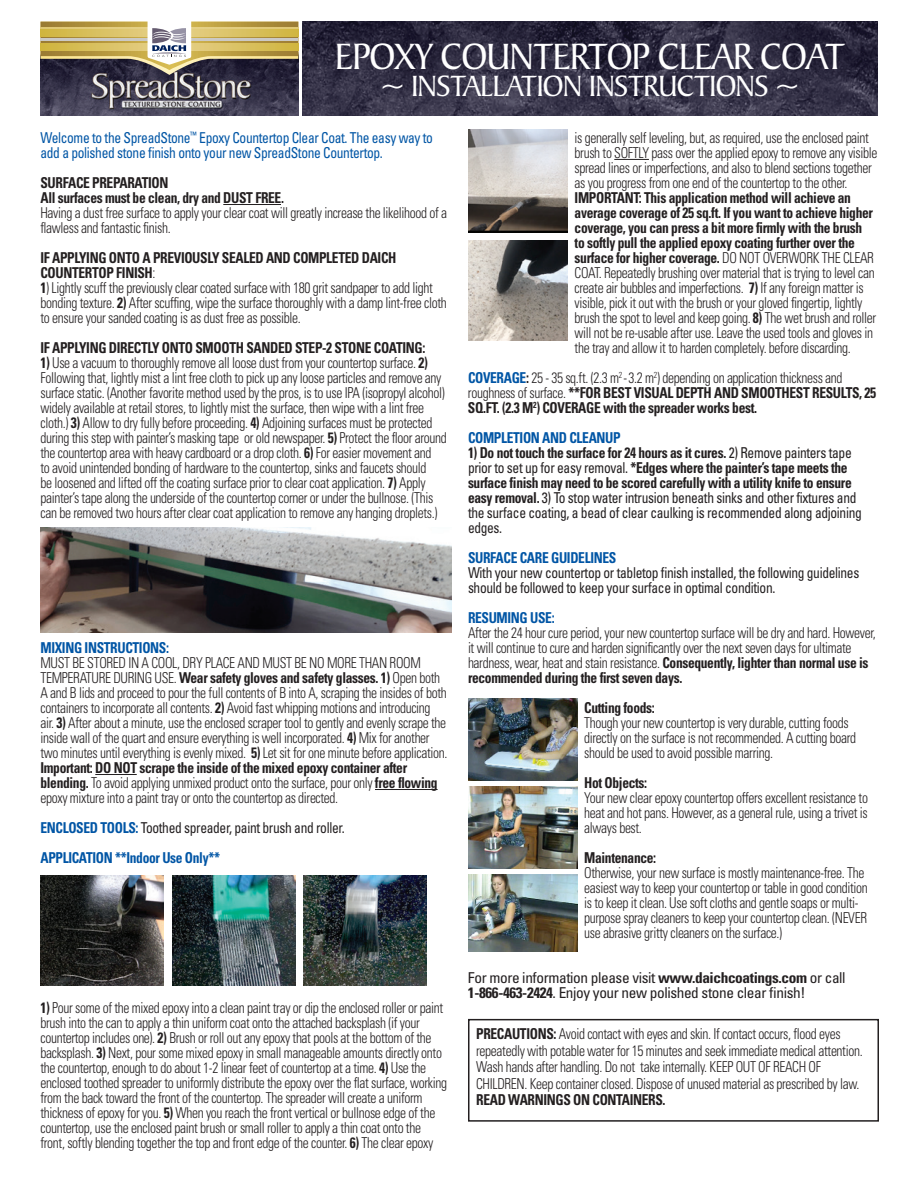
<style>
.page{position:relative;width:918px;height:1188px;background:#fff}
.page>*{position:absolute;margin:0;border:0;box-sizing:border-box;transform-origin:0 0}
.t1{font:39.3px "Baker Signet BT";letter-spacing:-.03em;color:#fff;scale:.95 1}
.t2{font:31.5px "Baker Signet BT";letter-spacing:-.03em;color:#fff;scale:.95 1}
.t3{font:300 condensed 15px/15px "Univers";letter-spacing:-.025em;color:#231f20;scale:.9 1}
.t4{font:condensed 15px/15px "Univers";letter-spacing:-.025em;color:#231f20;scale:.9 1}
.t5{font:700 condensed 15px/15px "Univers";letter-spacing:-.025em;color:#231f20;scale:.9 1}
.t6{font:700 condensed 15px/30px "Univers";letter-spacing:-.025em;color:#0155a5;scale:.9 1}
.t7{font:condensed 15px/15px "Univers";letter-spacing:-.025em;color:#0155a5;scale:.9 1}
.t8{font:condensed 15px/15px "Univers";letter-spacing:-.025em;color:#231f20}
.s1{font-weight:300}
.s2{font-weight:700}
.s3{font-weight:400;color:#231f20}
.s4{color:#0155a5}
</style>
<div class="page">
<img style="left:302px;top:22px;width:576px;height:94px">
<hr style="left:223px;top:204px;width:58px;height:1px;background:#231f20">
<hr style="left:95px;top:774px;width:42px;height:1px;background:#231f20">
<hr style="left:375px;top:789px;width:63px;height:1px;background:#231f20">
<hr style="left:614px;top:159px;width:35px;height:1px;background:#231f20">
<img style="left:468px;top:240px;width:100px;height:101px">
<img style="left:468px;top:130px;width:100px;height:102px">
<img style="left:468px;top:699px;width:109px;height:81px">
<img style="left:468px;top:787px;width:109px;height:81px">
<img style="left:468px;top:875px;width:109px;height:76px">
<img style="left:40px;top:75px;width:258px;height:41px">
<svg style="left:40px;top:22px;width:258px;height:53px;background:#a19267"></svg>
<div style="left:468px;top:1019px;width:411px;height:103px;border:2px solid #231f20"></div>
<img style="left:40px;top:527px;width:411px;height:106px">
<img style="left:172px;top:875px;width:123px;height:111px">
<img style="left:304px;top:875px;width:123px;height:111px">
<img style="left:40px;top:875px;width:124px;height:111px">
<h1 class="t1" style="left:335px;top:30px;width:539px">EPOXY COUNTERTOP CLEAR COAT</h1>
<h2 class="t2" style="left:380px;top:65px;width:443px">~ INSTALLATION INSTRUCTIONS ~</h2>
<p class="t7" style="left:40px;top:130px;width:438px">Welcome to the SpreadStone<sup>™</sup> Epoxy Countertop Clear Coat. The easy way to add a polished stone finish onto your new SpreadStone Countertop.</p>
<p class="t5" style="left:40px;top:175px;width:272px">SURFACE PREPARATION<br>All surfaces must be clean, dry and DUST FREE.</p>
<p class="t3" style="left:40px;top:205px;width:453px">Having a dust free surface to apply your clear coat will greatly increase the likelihood of a flawless and fantastic finish.</p>
<p class="t5" style="left:40px;top:250px;width:397px">IF APPLYING ONTO A PREVIOUSLY SEALED AND COMPLETED DAICH<br>COUNTERTOP FINISH<span class="s1">:</span></p>
<p class="t3" style="left:40px;top:280px;width:453px"><span class="s2">1</span>) Lightly scuff the previously clear coated surface with 180 grit sandpaper to add light bonding texture. <span class="s2">2)</span> After scuffing, wipe the surface thoroughly with a damp lint-free cloth to ensure your sanded coating is as dust free as possible.</p>
<p class="t5" style="left:40px;top:340px;width:429px">IF APPLYING DIRECTLY ONTO SMOOTH SANDED STEP-2 STONE COATING:</p>
<p class="t3" style="left:40px;top:355px;width:453px"><span class="s2">1)</span> Use a vacuum to thoroughly remove all loose dust from your countertop surface. <span class="s2">2)<br></span>Following that, lightly mist a lint free cloth to pick up any loose particles and remove any surface static. (Another favorite method used by the pros, is to use IPA (isopropyl alcohol) widely available at retail stores, to lightly mist the surface, then wipe with a lint free cloth.) <span class="s2">3)</span> Allow to dry fully before proceeding. <span class="s2">4)</span> Adjoining surfaces must be protected during this step with painter’s masking tape or old newspaper. <span class="s2">5)</span> Protect the floor around the countertop area with heavy cardboard or a drop cloth. <span class="s2">6)</span> For easier movement and<br>to avoid unintended bonding of hardware to the countertop, sinks and faucets should<br>be loosened and lifted off the coating surface prior to clear coat application. <span class="s2">7)</span> Apply painter’s tape along the underside of the countertop corner or under the bullnose. (This can be removed two hours after clear coat application to remove any hanging droplets.)</p>
<p class="t6" style="left:40px;top:633px;width:144px">MIXING INSTRUCTIONS:</p>
<p class="t3" style="left:40px;top:655px;width:454px">MUST BE STORED IN A COOL, DRY PLACE AND MUST BE NO MORE THAN ROOM TEMPERATURE DURING USE. <span class="s2">Wear safety gloves and safety glasses. 1)</span> Open both A and B lids and proceed to pour the full contents of B into A, scraping the insides of both containers to incorporate all contents. <span class="s2">2)</span> Avoid fast whipping motions and introducing air. <span class="s2">3)</span> After about a minute, use the enclosed scraper tool to gently and evenly scrape the inside wall of the quart and ensure everything is well incorporated. <span class="s2">4)</span> Mix for another two minutes until everything is evenly mixed. <span class="s2">5)</span> Let sit for one minute before application.<br><span class="s2">Important: DO NOT scrape the inside of the mixed epoxy container after blending.</span> To avoid applying unmixed product onto the surface, pour only <span class="s2">free flowing </span>epoxy mixture into a paint tray or onto the countertop as directed.</p>
<p class="t6" style="left:40px;top:813px;width:339px">ENCLOSED TOOLS: <span class="s3">Toothed spreader, paint brush and roller.<br></span>APPLICATION **Indoor Use Only**</p>
<p class="t3" style="left:40px;top:1000px;width:453px"><span class="s2">1)</span> Pour some of the mixed epoxy into a clean paint tray or dip the enclosed roller or paint brush into the can to apply a thin uniform coat onto the attached backsplash (if your countertop includes one). <span class="s2">2)</span> Brush or roll out any epoxy that pools at the bottom of the backsplash. <span class="s2">3)</span> Next, pour some mixed epoxy in small manageable amounts directly onto the countertop, enough to do about 1-2 linear feet of countertop at a time. <span class="s2">4)</span> Use the enclosed toothed spreader to uniformly distribute the epoxy over the flat surface, working from the back toward the front of the countertop. The spreader will create a uniform thickness of epoxy for you. <span class="s2">5)</span> When you reach the front vertical or bullnose edge of the countertop, use the enclosed paint brush or small roller to apply a thin coat onto the front, softly blending together the top and front edge of the counter. <span class="s2">6)</span> The clear epoxy</p>
<p class="t3" style="left:575px;top:130px;width:338px">is generally self leveling, but, as required, use the enclosed paint brush to SOFTLY pass over the applied epoxy to remove any visible spread lines or imperfections, and also to blend sections together as you progress from one end of the countertop to the other.</p>
<p class="t3" style="left:575px;top:190px;width:337px"><span class="s2">IMPORTANT: This application method will achieve an average coverage of 25 sq.ft. If you want to achieve higher coverage, you can press a bit more firmly with the brush to softly pull the applied epoxy coating further over the surface for higher coverage.</span> DO NOT OVERWORK THE CLEAR COAT. Repeatedly brushing over material that is trying to level can create air bubbles and imperfections. <span class="s2">7)</span> If any foreign matter is visible, pick it out with the brush or your gloved fingertip, lightly brush the spot to level and keep going. <span class="s2">8)</span> The wet brush and roller will not be re-usable after use. Leave the used tools and gloves in the tray and allow it to harden completely. before discarding.</p>
<p class="t5" style="left:468px;top:370px;width:455px"><span class="s4">COVERAGE</span>: <span class="s1">25 - 35 sq.ft. (2.3 m</span><sup>2</sup> <span class="s1">-3.2 m</span><sup>2</sup><span class="s1">) depending on application thickness and roughness of surface.</span> **FOR BEST VISUAL DEPTH AND SMOOTHEST RESULTS, 25<br>SQ.FT. (2.3 M<sup>2</sup>) COVERAGE with the spreader works best.</p>
<p class="t6" style="left:468px;top:423px;width:171px">COMPLETION AND CLEANUP</p>
<p class="t4" style="left:468px;top:445px;width:439px"><span class="s2">1) Do not touch the surface for 24 hours as it cures.</span> 2) Remove painters tape prior to set up for easy removal. <span class="s2">*Edges where the painter’s tape meets the surface finish may need to be scored carefully with a utility knife to ensure easy removal.</span> 3) To stop water intrusion beneath sinks and other fixtures and the surface coating, a bead of clear caulking is recommended along adjoining edges.</p>
<p class="t6" style="left:468px;top:543px;width:166px">SURFACE CARE GUIDELINES</p>
<p class="t4" style="left:468px;top:565px;width:436px">With your new countertop or tabletop finish installed, the following guidelines should be followed to keep your surface in optimal condition.</p>
<p class="t6" style="left:468px;top:603px;width:98px">RESUMING USE:</p>
<p class="t3" style="left:468px;top:625px;width:455px">After the 24 hour cure period, your new countertop surface will be dry and hard. However, it will continue to cure and harden significantly over the next seven days for ultimate hardness, wear, heat and stain resistance. <span class="s2">Consequently, lighter than normal use is recommended during the first seven days.</span></p>
<p class="t5" style="left:584px;top:700px;width:80px">Cutting foods:</p>
<p class="t3" style="left:584px;top:715px;width:304px">Though your new countertop is very durable, cutting foods directly on the surface is not recommended. A cutting board should be used to avoid possible marring.</p>
<p class="t5" style="left:584px;top:775px;width:72px">Hot Objects:</p>
<p class="t3" style="left:584px;top:790px;width:317px;text-align:justify">Your new clear epoxy countertop offers excellent resistance to heat and hot pans. However, as a general rule, using a trivet is always best.</p>
<p class="t5" style="left:584px;top:850px;width:82px">Maintenance:</p>
<p class="t3" style="left:584px;top:865px;width:317px">Otherwise, your new surface is mostly maintenance-free. The easiest way to keep your countertop or table in good condition is to keep it clean. Use soft cloths and gentle soaps or multi&shy;purpose spray cleaners to keep your countertop clean. (NEVER use abrasive gritty cleaners on the surface.)</p>
<p class="t8" style="left:468px;top:970px;width:379px">For more information please visit <span class="s2">www.daichcoatings.com</span> or call<br><span class="s2">1-866-463-2424</span>. Enjoy your new polished stone clear finish!</p>
<p class="t3" style="left:476px;top:1026px;width:431px;line-height:16.5px"><span class="s2">PRECAUTIONS:</span> Avoid contact with eyes and skin. If contact occurs, flood eyes repeatedly with potable water for 15 minutes and seek immediate medical attention.<br>Wash hands after handling. Do not take internally. KEEP OUT OF REACH OF CHILDREN. Keep container closed. Dispose of unused material as prescribed by law.</p>
<p class="t5" style="left:476px;top:1092px;width:212px">READ WARNINGS ON CONTAINERS.</p>
</div>
